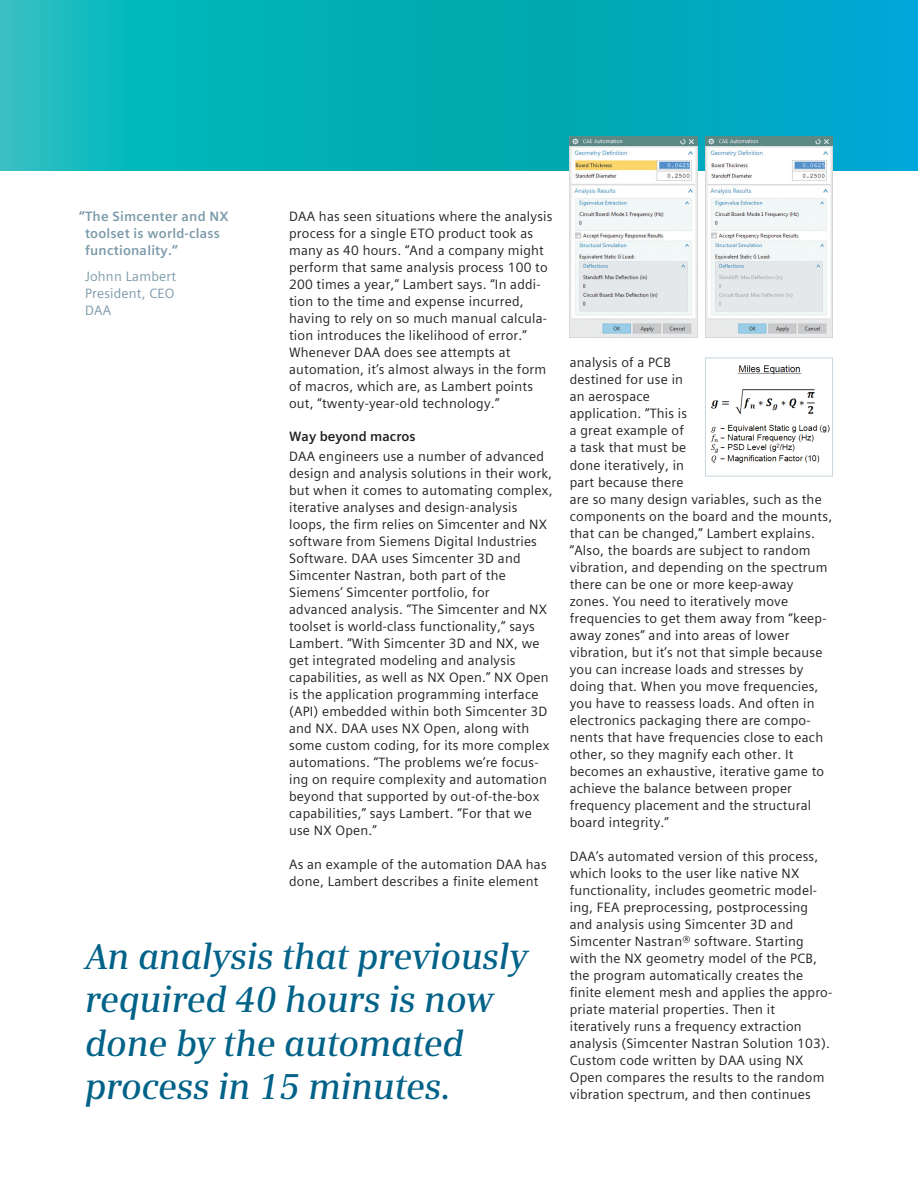
<style>
.page{position:relative;width:918px;height:1188px;background:#fff}
.page>*{position:absolute;margin:0;border:0;box-sizing:border-box;transform-origin:0 0}
.t1{font:italic 600 36px/43.2px "Siemens Serif";letter-spacing:-.01em;color:#006288}
.t2{font:13.5px/17px "Siemens Sans Global";letter-spacing:.015em;color:#231f20}
.t3{font:700 13.5px/17px "Siemens Sans Global";letter-spacing:.015em;color:#7b99a9}
.t4{font:13.5px/17px "Siemens Sans Global";letter-spacing:.015em;color:#7b99a9;text-align:justify}
.t5{font:700 13.5px "Siemens Sans Global";color:#231f20}
</style>
<div class="page">
<svg style="left:0;top:0;width:918px;height:170px;background:#05aebb"></svg>
<img style="left:711px;top:365px;width:119px;height:98px">
<div style="left:705px;top:358px;width:128px;height:119px;border:1px solid #c9d6de"></div>
<img style="left:570px;top:136px;width:127px;height:202px">
<img style="left:706px;top:136px;width:127px;height:202px">
<p class="t3" style="left:85px;top:208px;width:145px;text-indent:-6px">“The Simcenter and NX toolset is world-class functionality.”</p>
<p class="t4" style="left:85px;top:268px;width:92px">Johnn Lambert President, CEO DAA</p>
<p class="t2" style="left:289px;top:208px;width:265px">DAA has seen situations where the analysis process for a single ETO product took as many as 40 hours. “And a company might perform that same analysis process 100 to 200 times a year,” Lambert says. “In addi&shy;tion to the time and expense incurred, having to rely on so much manual calcula&shy;tion introduces the likelihood of error.” Whenever DAA does see attempts at automation, it’s almost always in the form of macros, which are, as Lambert points out, “twenty-year-old technology.”</p>
<p class="t5" style="left:289px;top:426px;width:128px">Way beyond macros</p>
<p class="t2" style="left:289px;top:448px;width:265px">DAA engineers use a number of advanced design and analysis solutions in their work, but when it comes to automating complex, iterative analyses and design-analysis loops, the firm relies on Simcenter and NX software from Siemens Digital Industries Software. DAA uses Simcenter 3D and Simcenter Nastran, both part of the Siemens’ Simcenter portfolio, for<br>advanced analysis. “The Simcenter and NX toolset is world-class functionality,” says Lambert. “With Simcenter 3D and NX, we get integrated modeling and analysis capabilities, as well as NX Open.” NX Open is the application programming interface (API) embedded within both Simcenter 3D and NX. DAA uses NX Open, along with some custom coding, for its more complex automations. “The problems we’re focus&shy;ing on require complexity and automation beyond that supported by out-of-the-box capabilities,” says Lambert. “For that we use NX Open.”</p>
<p class="t2" style="left:289px;top:856px;width:259px">As an example of the automation DAA has done, Lambert describes a finite element</p>
<h1 class="t1" style="left:85px;top:935px;width:444px">An analysis that previously required 40 hours is now done by the automated process in 15 minutes.</h1>
<p class="t2" style="left:570px;top:354px;width:264px">analysis of a PCB<br>destined for use in<br>an aerospace<br>application. “This is<br>a great example of<br>a task that must be<br>done iteratively, in<br>part because there<br>are so many design variables, such as the components on the board and the mounts, that can be changed,” Lambert explains. “Also, the boards are subject to random vibration, and depending on the spectrum there can be one or more keep-away zones. You need to iteratively move frequencies to get them away from “keep&shy;away zones” and into areas of lower vibration, but it’s not that simple because you can increase loads and stresses by doing that. When you move frequencies, you have to reassess loads. And often in electronics packaging there are compo&shy;nents that have frequencies close to each other, so they magnify each other. It becomes an exhaustive, iterative game to achieve the balance between proper frequency placement and the structural board integrity.”</p>
<p class="t2" style="left:570px;top:848px;width:264px">DAA’s automated version of this process, which looks to the user like native NX functionality, includes geometric model&shy;ing, FEA preprocessing, postprocessing and analysis using Simcenter 3D and Simcenter Nastran® software. Starting with the NX geometry model of the PCB, the program automatically creates the finite element mesh and applies the appro&shy;priate material properties. Then it iteratively runs a frequency extraction analysis (Simcenter Nastran Solution 103).<br>Custom code written by DAA using NX Open compares the results to the random vibration spectrum, and then continues</p>
</div>
